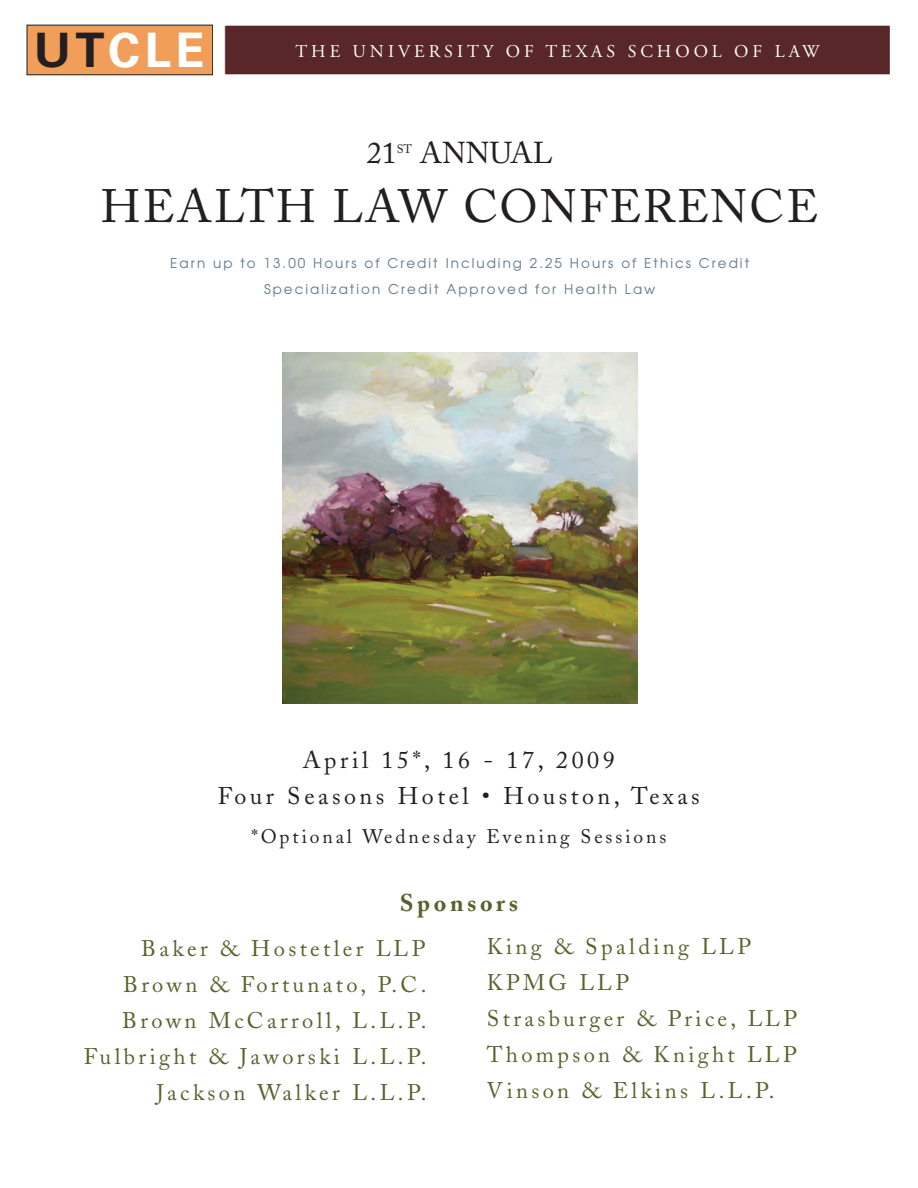
<style>
.page{position:relative;width:918px;height:1188px;background:#fff}
.page>*{position:absolute;margin:0;border:0;box-sizing:border-box;transform-origin:0 0}
.t1{font:700 47.55px "Univers";letter-spacing:.09em;color:#fff}
.t2{font:46.5px "Adobe Caslon";letter-spacing:.05em;color:#231f20}
.t3{font:30px "Adobe Caslon";color:#231f20}
.t4{font:24px/36px "Adobe Caslon";letter-spacing:.15em;color:#231f20;text-align:center}
.t5{font:700 24px "Adobe Caslon Pro";letter-spacing:.15em;color:#56642c}
.t6{font:22.5px/36px "Adobe Caslon";letter-spacing:.15em;color:#56642c;text-align:right}
.t7{font:19.5px "Adobe Caslon";letter-spacing:.15em;color:#231f20}
.t8{font:18px "Adobe Garamond Pro";letter-spacing:.22em;color:#fff}
.t9{font:13.5px/25.5px "Avant Garde";letter-spacing:.15em;color:#617a8e;text-align:center}
.t10{font:12.3px "Adobe Caslon";color:#231f20}
.s1{color:#231f20}
</style>
<div class="page">
<div style="left:225px;top:25px;width:665px;height:50px;background:#592729"></div>
<div style="left:27px;top:25px;width:186px;height:50px;background:#f09e59"></div>
<div style="left:27px;top:25px;width:186px;height:50px;border:1px solid #231f20"></div>
<img style="left:282px;top:352px;width:355px;height:352px">
<h1 class="t1" style="left:34px;top:23px;width:172px"><span class="s1">UT</span>CLE</h1>
<p class="t8" style="left:295px;top:40px;width:526px">THE UNIVERSITY OF TEXAS SCHOOL OF LAW</p>
<h3 class="t3" style="left:367px;top:135px;width:31px">21</h3>
<p class="t10" style="left:397px;top:142px;width:17px">st</p>
<h3 class="t3" style="left:420px;top:135px;width:134px">Annual</h3>
<h2 class="t2" style="left:101px;top:179px;width:719px">HEALTH LAW CONFERENCE</h2>
<p class="t9" style="left:170px;top:250px;width:581px">Earn up to 13.00 Hours of Credit Including 2.25 Hours of Ethics Credit<br>Specialization Credit Approved for Health Law</p>
<p class="t4" style="left:218px;top:742px;width:483px">April 15*, 16 - 17, 2009<br>Four Seasons Hotel • Houston, Texas</p>
<p class="t7" style="left:251px;top:825px;width:416px">*Optional Wednesday Evening Sessions</p>
<p class="t5" style="left:400px;top:888px;width:120px">Sponsors</p>
<p class="t6" style="left:84px;top:931px;width:344px">Baker &amp; Hostetler LLP<br>Brown &amp; Fortunato, P.C.<br>Brown McCarroll, L.L.P.<br>Fulbright &amp; Jaworski L.L.P.<br>Jackson Walker L.L.P.</p>
<p class="t6" style="left:487px;top:928px;width:312px;text-align:left">King &amp; Spalding LLP<br>KPMG LLP<br>Strasburger &amp; Price, LLP<br>Thompson &amp; Knight LLP<br>Vinson &amp; Elkins L.L.P.</p>
</div>
